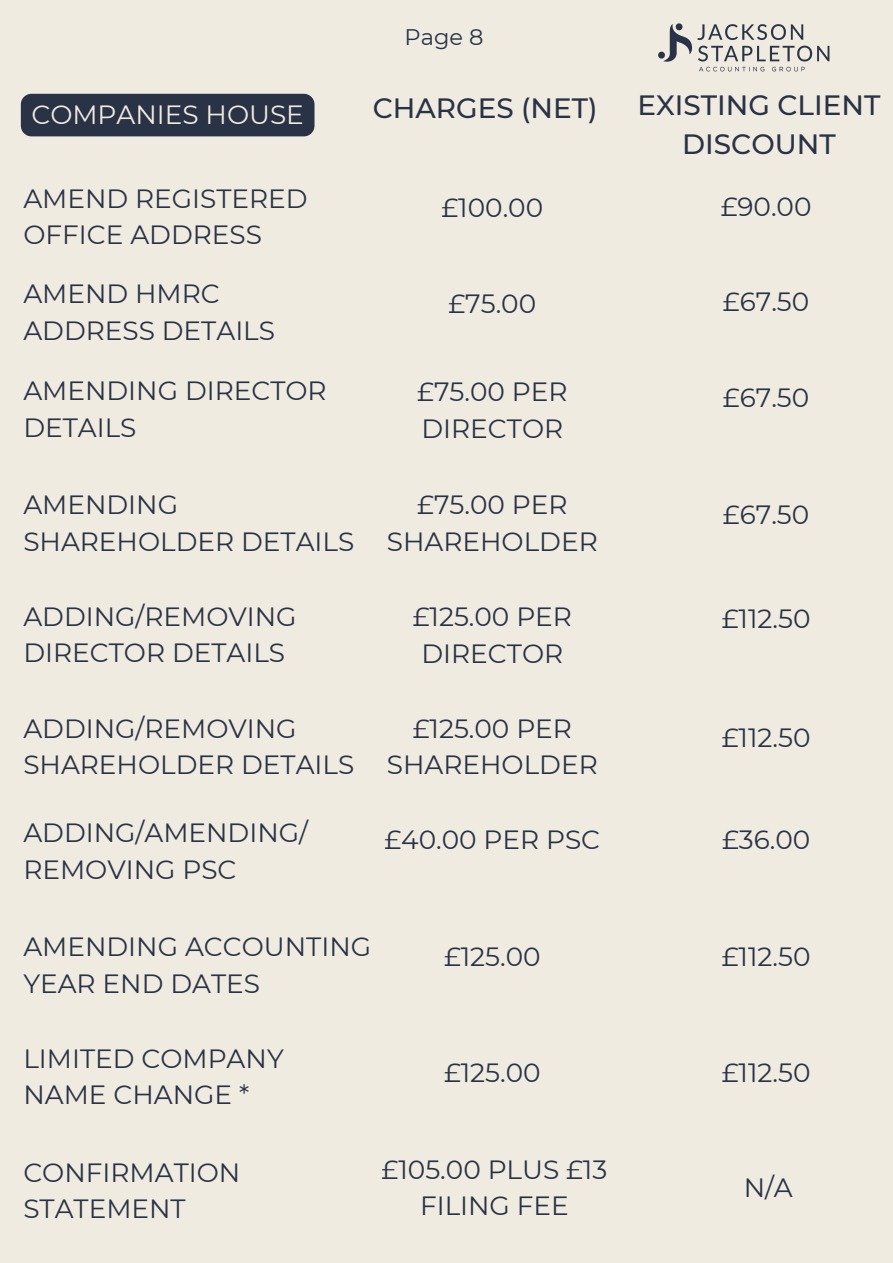
<style>
.page{position:relative;width:893px;height:1263px;background:#f0ebe1}
.page>*{position:absolute;margin:0;border:0;box-sizing:border-box;transform-origin:0 0}
.t1{font:500 27.9px/38.8px "Montserrat";color:#2a3245;text-align:center}
.t2{font:26.4px/36.6px "Montserrat";color:#2a3245}
.t3{font:26.4px "Montserrat";color:#f0ebe1}
.t4{font:22.5px "Montserrat";color:#2a3245}
</style>
<div class="page">
<img style="left:658px;top:23px;width:172px;height:49px">
<div style="left:21px;top:94px;width:293px;height:42px;background:#2a3245;border-radius:11px"></div>
<p class="t4" style="left:405px;top:24px;width:80px">Page 8</p>
<h2 class="t3" style="left:31px;top:99px;width:274px">COMPANIES HOUSE</h2>
<h2 class="t1" style="left:373px;top:89px;width:226px">CHARGES (NET)</h2>
<h2 class="t1" style="left:637px;top:86px;width:244px">EXISTING CLIENT<br>DISCOUNT</h2>
<h2 class="t2" style="left:23px;top:180px;width:286px">AMEND REGISTERED<br>OFFICE ADDRESS</h2>
<h2 class="t2" style="left:441px;top:189px;width:103px">£100.00</h2>
<h2 class="t2" style="left:720px;top:188px;width:92px">£90.00</h2>
<h2 class="t2" style="left:23px;top:276px;width:253px">AMEND HMRC<br>ADDRESS DETAILS</h2>
<h2 class="t2" style="left:448px;top:285px;width:89px">£75.00</h2>
<h2 class="t2" style="left:723px;top:283px;width:88px">£67.50</h2>
<h1 class="t2" style="left:23px;top:372px;width:305px">AMENDING DIRECTOR<br>DETAILS</h1>
<h1 class="t2" style="left:417px;top:373px;width:152px">£75.00 PER<br>DIRECTOR</h1>
<h2 class="t2" style="left:723px;top:379px;width:88px">£67.50</h2>
<h2 class="t2" style="left:23px;top:486px;width:332px">AMENDING<br>SHAREHOLDER DETAILS</h2>
<h2 class="t2" style="left:723px;top:496px;width:88px">£67.50</h2>
<h2 class="t2" style="left:387px;top:486px;width:212px;text-align:center">£75.00 PER<br>SHAREHOLDER</h2>
<h2 class="t2" style="left:23px;top:598px;width:275px">ADDING/REMOVING<br>DIRECTOR DETAILS</h2>
<h2 class="t2" style="left:413px;top:599px;width:161px;text-align:center">£125.00 PER<br>DIRECTOR</h2>
<h2 class="t2" style="left:722px;top:600px;width:90px">£112.50</h2>
<h2 class="t2" style="left:23px;top:710px;width:332px">ADDING/REMOVING<br>SHAREHOLDER DETAILS</h2>
<h2 class="t2" style="left:387px;top:710px;width:212px;text-align:center">£125.00 PER<br>SHAREHOLDER</h2>
<h2 class="t2" style="left:722px;top:720px;width:90px">£112.50</h2>
<h2 class="t2" style="left:23px;top:815px;width:286px">ADDING/AMENDING/<br>REMOVING PSC</h2>
<h2 class="t2" style="left:384px;top:821px;width:217px">£40.00 PER PSC</h2>
<h2 class="t2" style="left:722px;top:821px;width:90px">£36.00</h2>
<h2 class="t2" style="left:23px;top:929px;width:349px">AMENDING ACCOUNTING<br>YEAR END DATES</h2>
<h2 class="t2" style="left:444px;top:938px;width:98px">£125.00</h2>
<h2 class="t2" style="left:722px;top:938px;width:90px">£112.50</h2>
<h2 class="t2" style="left:23px;top:1040px;width:262px">LIMITED COMPANY<br>NAME CHANGE *</h2>
<h2 class="t2" style="left:444px;top:1054px;width:98px">£125.00</h2>
<h2 class="t2" style="left:722px;top:1054px;width:90px">£112.50</h2>
<h2 class="t2" style="left:381px;top:1151px;width:227px;text-align:center">£105.00 PLUS £13<br>FILING FEE</h2>
<h2 class="t2" style="left:23px;top:1154px;width:218px">CONFIRMATION<br>STATEMENT</h2>
<h2 class="t2" style="left:743px;top:1169px;width:51px">N/A</h2>
</div>
